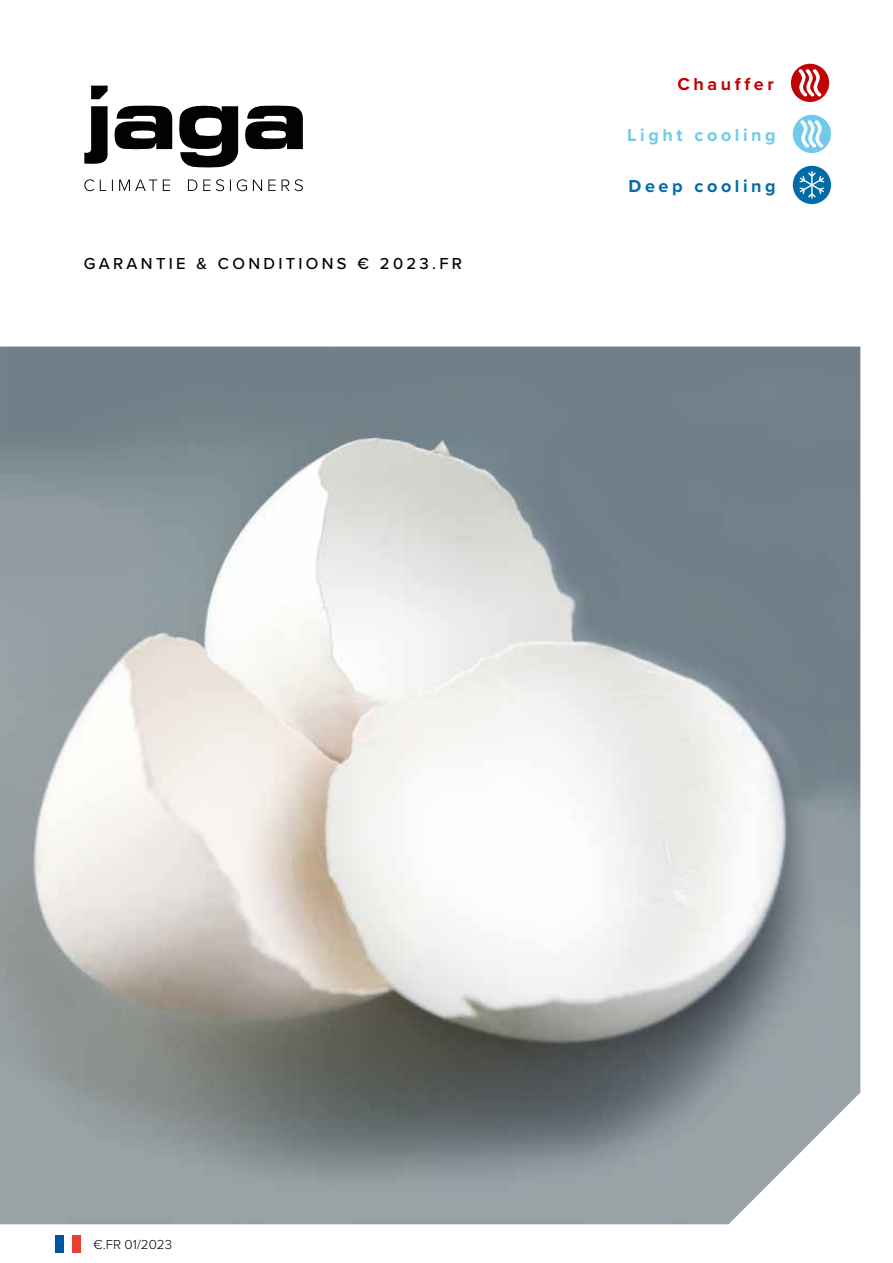
<style>
.page{position:relative;width:893px;height:1263px;background:#fff}
.page>*{position:absolute;margin:0;border:0;box-sizing:border-box;transform-origin:0 0}
.t1{font:700 18px "Proxima Nova";letter-spacing:.2em;color:#71caeb}
.t2{font:700 18px "Proxima Nova";letter-spacing:.2em;color:#006ca7}
.t3{font:700 18px "Proxima Nova";letter-spacing:.2em;color:#c00304}
.t4{font:500 16.5px "Proxima Nova";letter-spacing:.2em;color:#000}
.t5{font:300 13.5px "Proxima Nova";color:#000}
</style>
<div class="page">
<img style="left:0;top:347px;width:860px;height:877px">
<svg style="left:84px;top:86px;width:219px;height:105px"></svg>
<svg style="left:793px;top:166px;width:38px;height:38px"></svg>
<svg style="left:793px;top:115px;width:38px;height:38px"></svg>
<svg style="left:791px;top:64px;width:38px;height:38px"></svg>
<div style="left:55px;top:1235px;width:9px;height:17px;background:#0055a3"></div>
<div style="left:72px;top:1235px;width:9px;height:17px;background:#e83f34"></div>
<p class="t4" style="left:84px;top:251px;width:380px">GARANTIE &amp; CONDITIONS € 2023.FR</p>
<p class="t3" style="left:677px;top:71px;width:98px">Chauffer</p>
<p class="t1" style="left:627px;top:122px;width:150px">Light cooling</p>
<p class="t2" style="left:628px;top:173px;width:149px">Deep cooling</p>
<p class="t5" style="left:94px;top:1234px;width:80px">€.FR 01/2023</p>
</div>
